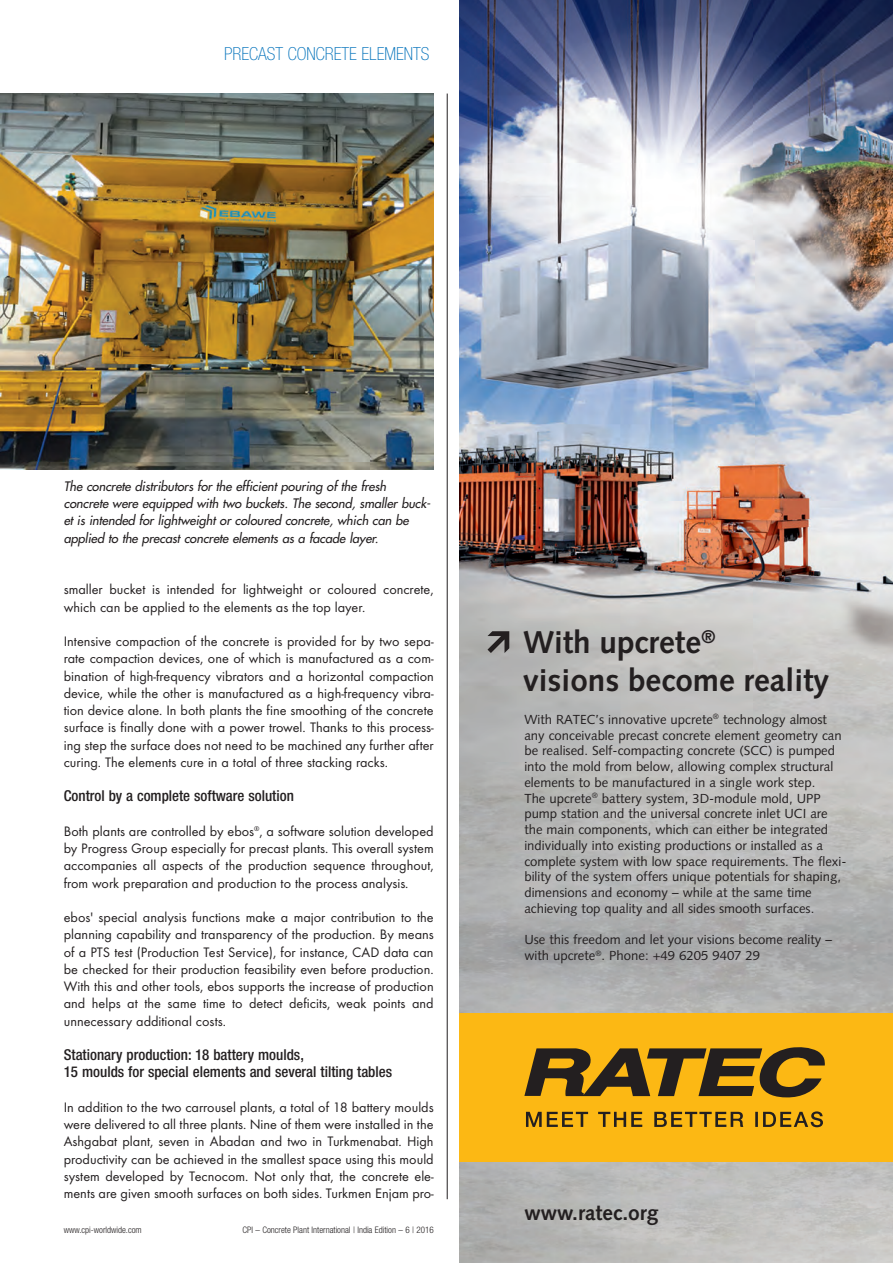
<style>
.page{position:relative;width:893px;height:1263px;background:#fff}
.page>*{position:absolute;margin:0;border:0;box-sizing:border-box;transform-origin:0 0}
.t1{font:700 31.5px/37.8px "Syntax LT Std";color:#231f20}
.t2{font:700 21px "Syntax LT Std";color:#231f20}
.t3{font:100 condensed 18px "Helvetica Neue";color:#0372bb}
.t4{font:500 condensed 15px/17.2px "Helvetica Neue";color:#231f20}
.t5{font:14.25px/17.2px "Futura T";color:#231f20;text-align:justify}
.t6{font:13.2px/15.8px "Syntax LT Std";color:#231f20}
.t7{font:italic 12.75px/17.2px "Futura";letter-spacing:-.005em;color:#231f20}
.t8{font:300 condensed 9px "Helvetica Neue";color:#231f20}
</style>
<div class="page">
<img style="left:459px;top:0;width:434px;height:1263px">
<div style="left:459px;top:1013px;width:434px;height:149px;background:#fcb814"></div>
<svg style="left:526px;top:1111px;width:297px;height:16px"></svg>
<svg style="left:524px;top:1047px;width:301px;height:51px"></svg>
<svg style="left:487px;top:631px;width:22px;height:22px"></svg>
<hr style="left:447px;top:94px;width:1px;height:1105px;background:#231f20">
<img style="left:1px;top:94px;width:433px;height:376px">
<p class="t3" style="left:224px;top:43px;width:207px">PRECAST CONCRETE ELEMENTS</p>
<p class="t7" style="left:64px;top:478px;width:371px">The concrete distributors for the efficient pouring of the fresh concrete were equipped with two buckets. The second, smaller buck&shy;et is intended for lightweight or coloured concrete, which can be applied to the precast concrete elements as a facade layer.</p>
<p class="t5" style="left:64px;top:581px;width:371px">smaller bucket is intended for lightweight or coloured concrete, which can be applied to the elements as the top layer.</p>
<p class="t5" style="left:64px;top:633px;width:371px">Intensive compaction of the concrete is provided for by two sepa&shy;rate compaction devices, one of which is manufactured as a com&shy;bination of high-frequency vibrators and a horizontal compaction device, while the other is manufactured as a high-frequency vibra&shy;tion device alone. In both plants the fine smoothing of the concrete surface is finally done with a power trowel. Thanks to this process&shy;ing step the surface does not need to be machined any further after curing. The elements cure in a total of three stacking racks.</p>
<p class="t4" style="left:64px;top:789px;width:232px">Control by a complete software solution</p>
<p class="t5" style="left:64px;top:822px;width:371px">Both plants are controlled by ebos<sup>®</sup>, a software solution developed by Progress Group especially for precast plants. This overall system accompanies all aspects of the production sequence throughout, from work preparation and production to the process analysis.</p>
<p class="t5" style="left:64px;top:909px;width:372px">ebos' special analysis functions make a major contribution to the planning capability and transparency of the production. By means of a PTS test (Production Test Service), for instance, CAD data can be checked for their production feasibility even before production.<br>With this and other tools, ebos supports the increase of production and helps at the same time to detect deficits, weak points and unnecessary additional costs.</p>
<p class="t4" style="left:64px;top:1047px;width:330px">Stationary production: 18 battery moulds,<br>15 moulds for special elements and several tilting tables</p>
<p class="t5" style="left:64px;top:1098px;width:372px">In addition to the two carrousel plants, a total of 18 battery moulds were delivered to all three plants. Nine of them were installed in the Ashgabat plant, seven in Abadan and two in Turkmenabat. High productivity can be achieved in the smallest space using this mould system developed by Tecnocom. Not only that, the concrete ele&shy;ments are given smooth surfaces on both sides. Turkmen Enjam pro-</p>
<p class="t8" style="left:64px;top:1224px;width:79px">www.cpi-worldwide.com</p>
<p class="t8" style="left:242px;top:1224px;width:193px">CPI – Concrete Plant International | India Edition – 6 | 2016</p>
<h1 class="t1" style="left:523px;top:626px;width:308px">With upcrete<sup>®<br></sup>visions become reality</h1>
<p class="t6" style="left:524px;top:712px;width:324px">With RATEC’s innovative upcrete<sup>®</sup> technology almost any conceivable precast concrete element geometry can be realised. Self-compacting concrete (SCC) is pumped into the mold from below, allowing complex structural elements to be manufactured in a single work step.<br>The upcrete<sup>®</sup> battery system, 3D-module mold, UPP pump station and the universal concrete inlet UCI are the main components, which can either be integrated individually into existing productions or installed as a complete system with low space requirements. The flexi&shy;bility of the system offers unique potentials for shaping, dimensions and economy – while at the same time achieving top quality and all sides smooth surfaces.</p>
<p class="t6" style="left:524px;top:933px;width:309px">Use this freedom and let your visions become reality – with upcrete<sup>®</sup>. Phone: +49 6205 9407 29</p>
<h2 class="t2" style="left:524px;top:1204px;width:136px">www.ratec.org</h2>
</div>
